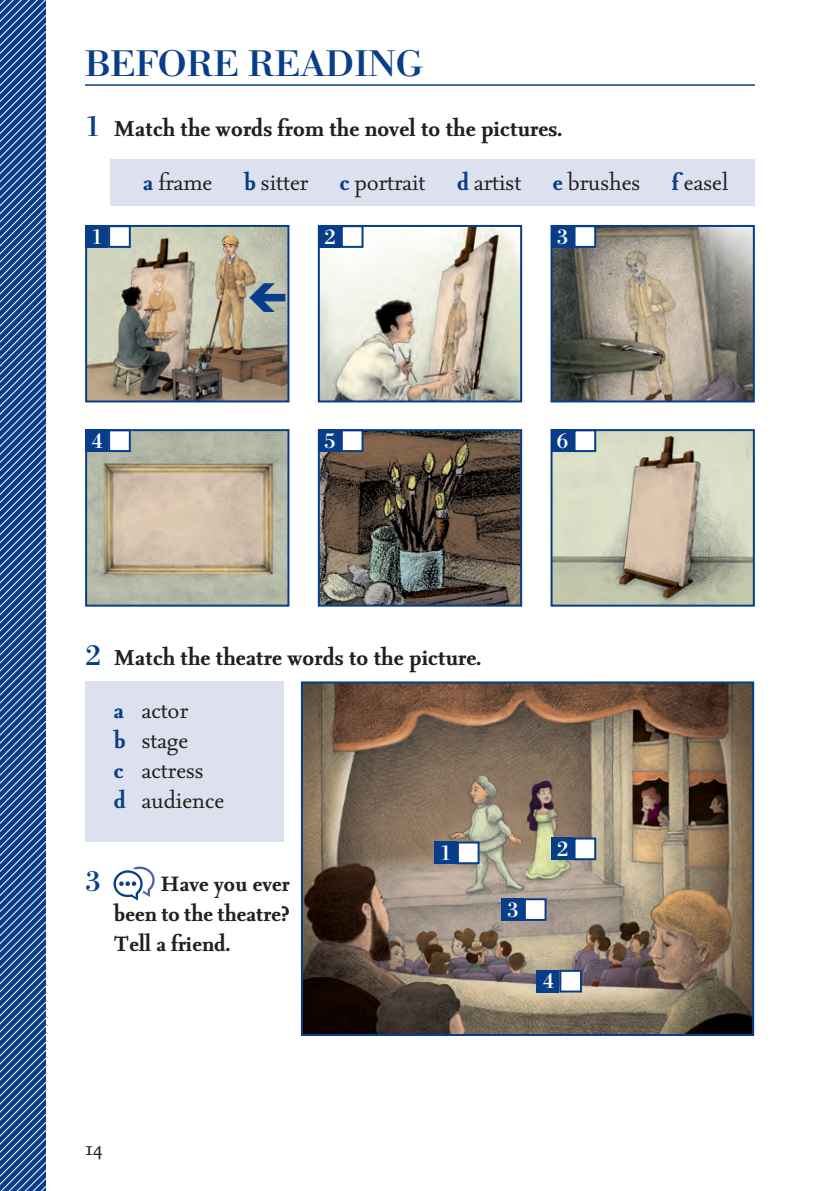
<style>
.page{position:relative;width:840px;height:1191px;background:#fff}
.page>*{position:absolute;margin:0;border:0;box-sizing:border-box;transform-origin:0 0}
.t1{font:700 38px "Bodoni Classico";color:#083e89}
.t2{font:700 30px "Bodoni Classico";color:#083e89}
.t3{font:700 26px/53.8px "Seria";color:#231f20}
.t4{font:26px/30px "Seria";color:#231f20}
.t5{font:700 25px/30px "Seria";color:#231f20;text-align:justify}
.t6{font:24px "Seria";color:#231f20}
.t7{font:700 22px "Bodoni Classico";color:#fff}
.s1{font-family:"Bodoni Classico";font-size:30px;color:#083e89}
.s2{color:#083e89}
.s3{font-weight:400}
.s4{font-weight:700;color:#083e89}
</style>
<div class="page">
<div style="left:85px;top:681px;width:198px;height:160px;background:#dde0ee"></div>
<div style="left:111px;top:159px;width:643px;height:47px;background:#dde0ee"></div>
<img style="left:88px;top:228px;width:198px;height:171px">
<div style="left:85px;top:225px;width:204px;height:177px;border:2px solid #083e89"></div>
<img style="left:304px;top:684px;width:446px;height:349px">
<div style="left:301px;top:681px;width:452px;height:355px;border:2px solid #083e89"></div>
<img style="left:320px;top:228px;width:199px;height:171px">
<div style="left:317px;top:225px;width:205px;height:177px;border:2px solid #083e89"></div>
<img style="left:88px;top:432px;width:198px;height:171px">
<div style="left:85px;top:429px;width:204px;height:177px;border:2px solid #083e89"></div>
<img style="left:320px;top:432px;width:199px;height:171px">
<div style="left:317px;top:429px;width:205px;height:177px;border:2px solid #083e89"></div>
<img style="left:553px;top:432px;width:198px;height:171px">
<div style="left:550px;top:429px;width:204px;height:177px;border:2px solid #083e89"></div>
<img style="left:553px;top:228px;width:198px;height:171px">
<div style="left:550px;top:225px;width:204px;height:177px;border:2px solid #083e89"></div>
<svg style="left:113px;top:866px;width:41px;height:34px"></svg>
<div style="left:108px;top:225px;width:23px;height:23px;background:#fff;border:2px solid #083e89"></div>
<div style="left:85px;top:225px;width:23px;height:23px;background:#083e89"></div>
<div style="left:456px;top:841px;width:23px;height:23px;background:#fff;border:2px solid #083e89"></div>
<div style="left:434px;top:841px;width:22px;height:23px;background:#083e89"></div>
<div style="left:108px;top:429px;width:23px;height:23px;background:#fff;border:2px solid #083e89"></div>
<div style="left:85px;top:429px;width:23px;height:23px;background:#083e89"></div>
<div style="left:559px;top:969px;width:22px;height:23px;background:#fff;border:2px solid #083e89"></div>
<div style="left:536px;top:969px;width:23px;height:23px;background:#083e89"></div>
<div style="left:340px;top:225px;width:23px;height:23px;background:#fff;border:2px solid #083e89"></div>
<div style="left:318px;top:225px;width:22px;height:23px;background:#083e89"></div>
<div style="left:573px;top:837px;width:23px;height:23px;background:#fff;border:2px solid #083e89"></div>
<div style="left:550px;top:837px;width:23px;height:23px;background:#083e89"></div>
<div style="left:340px;top:429px;width:23px;height:23px;background:#fff;border:2px solid #083e89"></div>
<div style="left:318px;top:429px;width:22px;height:23px;background:#083e89"></div>
<div style="left:573px;top:225px;width:23px;height:23px;background:#fff;border:2px solid #083e89"></div>
<div style="left:550px;top:225px;width:23px;height:23px;background:#083e89"></div>
<div style="left:523px;top:898px;width:23px;height:23px;background:#fff;border:2px solid #083e89"></div>
<div style="left:501px;top:898px;width:22px;height:23px;background:#083e89"></div>
<div style="left:573px;top:429px;width:23px;height:23px;background:#fff;border:2px solid #083e89"></div>
<div style="left:550px;top:429px;width:23px;height:23px;background:#083e89"></div>
<hr style="left:85px;top:84px;width:669px;height:2px;background:#083e89">
<svg style="left:0;top:0;width:46px;height:1191px;background:#335f9d"></svg>
<svg style="left:249px;top:283px;width:36px;height:29px"></svg>
<h1 class="t1" style="left:85px;top:41px;width:339px">BEFORE READING</h1>
<p class="t3" style="left:143px;top:102px;width:586px;text-indent:-58px"><span class="s1">1</span> Match the words from the novel to the pictures.<br><span class="s2">a</span> <span class="s3">frame</span> <span class="s2">b</span> <span class="s3">sitter</span> <span class="s2">c</span> <span class="s3">portrait</span> <span class="s2">d</span> <span class="s3">artist</span> <span class="s2">e</span> <span class="s3">brushes</span> <span class="s2">f</span> <span class="s3">easel</span></p>
<p class="t7" style="left:91px;top:223px;width:13px">1</p>
<p class="t7" style="left:91px;top:428px;width:13px">4</p>
<p class="t7" style="left:324px;top:223px;width:13px">2</p>
<p class="t7" style="left:324px;top:428px;width:13px">5</p>
<p class="t7" style="left:556px;top:223px;width:13px">3</p>
<p class="t7" style="left:556px;top:428px;width:13px">6</p>
<p class="t3" style="left:113px;top:632px;width:369px;line-height:52.6px;text-indent:-28px"><span class="s1">2</span> Match the theatre words to the picture. <span class="s2">a</span> <span class="s3">actor</span></p>
<p class="t4" style="left:113px;top:726px;width:112px"><span class="s4">b</span> stage<br><span class="s4">c</span> actress<br><span class="s4">d</span> audience</p>
<p class="t2" style="left:85px;top:863px;width:17px">3</p>
<p class="t5" style="left:113px;top:869px;width:177px;text-indent:47px">Have you ever been to the theatre?<br>Tell a friend.</p>
<p class="t7" style="left:440px;top:840px;width:13px">1</p>
<p class="t7" style="left:507px;top:896px;width:13px">3</p>
<p class="t7" style="left:556px;top:836px;width:13px">2</p>
<p class="t7" style="left:542px;top:968px;width:13px">4</p>
<p class="t6" style="left:85px;top:1135px;width:19px">14</p>
</div>
